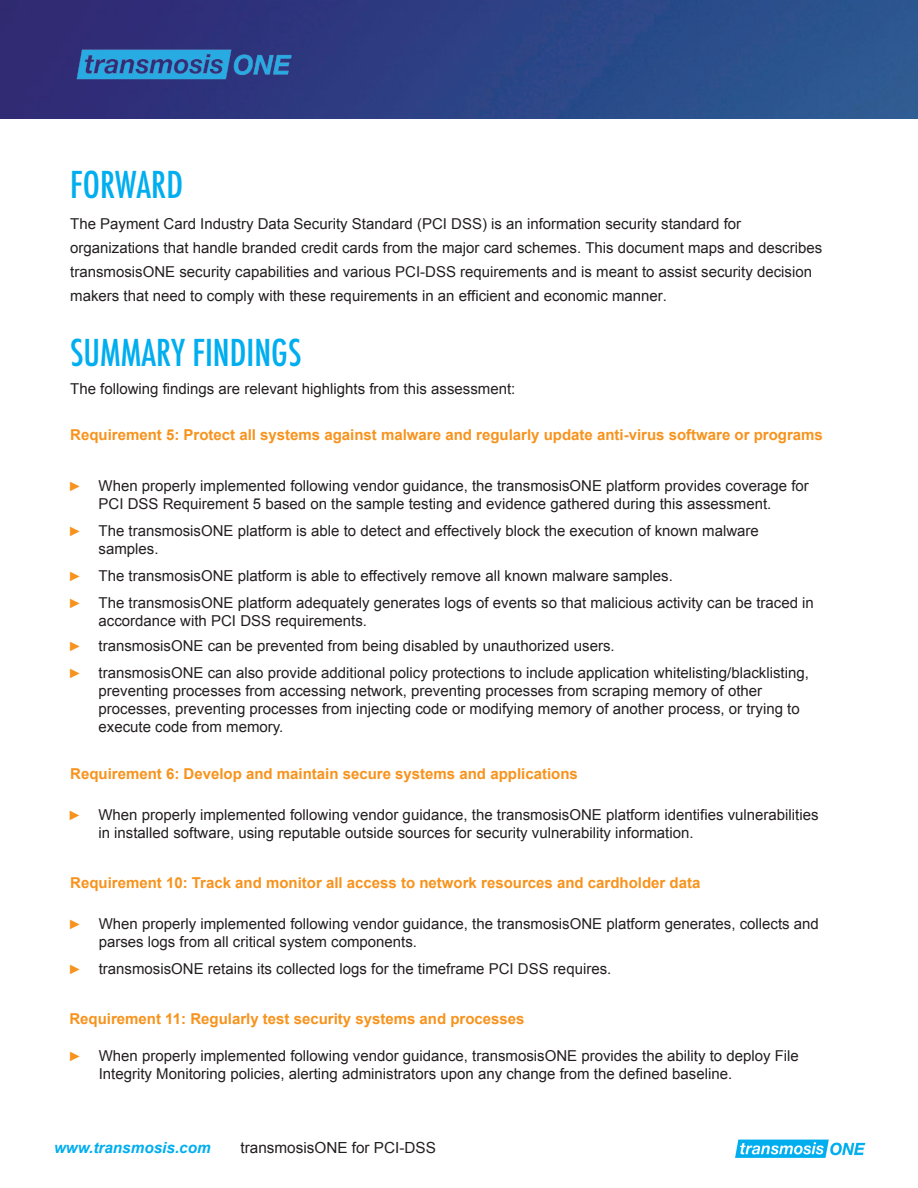
<style>
.page{position:relative;width:918px;height:1188px;background:#fff}
.page>*{position:absolute;margin:0;border:0;box-sizing:border-box;transform-origin:0 0}
.t1{font:500 condensed 36px "Futura";color:#00aeef}
.t2{font:15.3px "Arial";color:#231f20}
.t3{font:italic 700 15.3px "Arial";color:#00aeef}
.t4{font:15px/18px "Arial";color:#231f20}
.t5{font:700 15px "Arial";color:#f7931d}
.s1{font-family:"Arial Narrow";font-size:13.5px;color:#f7931d}
.s2{font-style:inherit}
</style>
<div class="page">
<img style="left:0;top:0;width:918px;height:118px">
<img style="left:68px;top:38px;width:230px;height:59px">
<img style="left:735px;top:1139px;width:131px;height:19px">
<h1 class="t1" style="left:70px;top:161px;width:114px">FORWARD</h1>
<p class="t4" style="left:70px;top:212px;width:754px;line-height:24px">The Payment Card Industry Data Security Standard (PCI DSS) is an information security standard for organizations that handle branded credit cards from the major card schemes. This document maps and describes transmosisONE security capabilities and various PCI-DSS requirements and is meant to assist security decision makers that need to comply with these requirements in an efficient and economic manner.</p>
<h1 class="t1" style="left:70px;top:329px;width:233px">SUMMARY FINDINGS</h1>
<p class="t4" style="left:70px;top:380px;width:447px">The following findings are relevant highlights from this assessment:</p>
<p class="t5" style="left:70px;top:424px;width:754px">Requirement 5: Protect all systems against malware and regularly update anti-virus software or programs</p>
<p class="t4" style="left:70px;top:476px;width:740px;text-align:center"><span class="s1">►</span> When properly implemented following vendor guidance, the transmosisONE platform provides coverage for<br>PCI DSS Requirement 5 based on the sample testing and evidence gathered during this assessment.</p>
<p class="t4" style="left:99px;top:521px;width:662px;text-indent:-29px"><span class="s1">►</span> The transmosisONE platform is able to detect and effectively block the execution of known malware samples.</p>
<p class="t4" style="left:70px;top:562px;width:745px;line-height:27px"><span class="s1">►</span> The transmosisONE platform is able to effectively remove all known malware samples.<br><span class="s1">►</span> The transmosisONE platform adequately generates logs of events so that malicious activity can be traced in</p>
<p class="t4" style="left:70px;top:608px;width:546px;line-height:25.5px;text-indent:29px">accordance with PCI DSS requirements.<br><span class="s1">►</span> transmosisONE can be prevented from being disabled by unauthorized users.</p>
<p class="t4" style="left:99px;top:664px;width:712px;text-indent:-29px"><span class="s1">►</span> transmosisONE can also provide additional policy protections to include application whitelisting/blacklisting, preventing processes from accessing network, preventing processes from scraping memory of other processes, preventing processes from injecting code or modifying memory of another process, or trying to execute code from memory.</p>
<p class="t5" style="left:70px;top:764px;width:509px">Requirement 6: Develop and maintain secure systems and applications</p>
<p class="t4" style="left:98px;top:806px;width:722px;text-indent:-28px"><span class="s1">►</span> When properly implemented following vendor guidance, the transmosisONE platform identifies vulnerabilities in installed software, using reputable outside sources for security vulnerability information.</p>
<p class="t5" style="left:70px;top:873px;width:632px">Requirement 10: Track and monitor all access to network resources and cardholder data</p>
<p class="t4" style="left:99px;top:915px;width:722px;text-indent:-29px"><span class="s1">►</span> When properly implemented following vendor guidance, the transmosisONE platform generates, collects and parses logs from all critical system components.</p>
<p class="t4" style="left:70px;top:960px;width:543px"><span class="s1">►</span> transmosisONE retains its collected logs for the timeframe PCI DSS requires.</p>
<p class="t5" style="left:69px;top:1009px;width:457px">Requirement 11: Regularly test security systems and processes</p>
<p class="t4" style="left:99px;top:1047px;width:702px;text-indent:-29px"><span class="s1">►</span> When properly implemented following vendor guidance, transmosisONE provides the ability to deploy File<br>Integrity Monitoring policies, alerting administrators upon any change from the defined baseline.</p>
<p class="t3" style="left:54px;top:1137px;width:158px">www.transmosis.com</p>
<p class="t2" style="left:240px;top:1137px;width:197px">transmosisONE for PC<span class="s2">I-</span>DSS</p>
</div>
